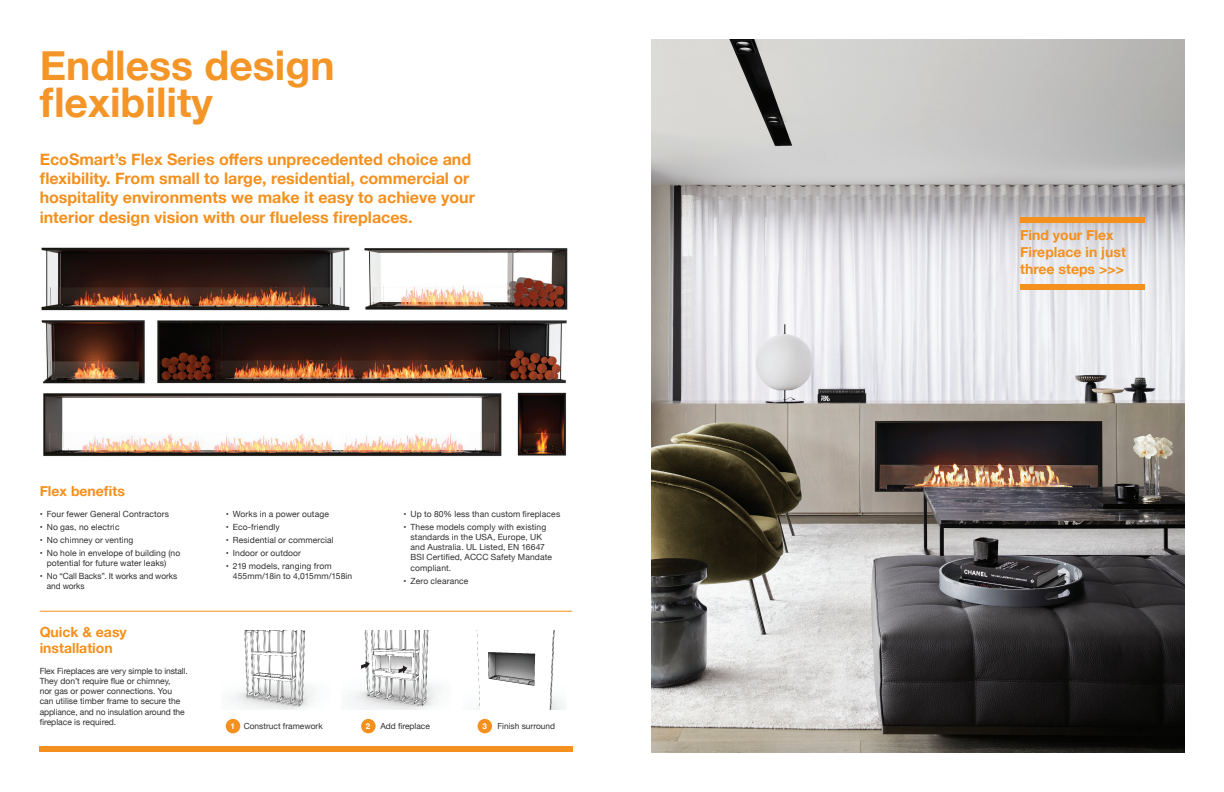
<style>
.page{position:relative;width:1224px;height:792px;background:#fff}
.page>*{position:absolute;margin:0;border:0;box-sizing:border-box;transform-origin:0 0}
.t1{font:700 40.8px/37.9px "Helvetica Neue";color:#f49527}
.t2{font:700 16px/19.2px "Helvetica Neue";color:#f4901d}
.t3{font:700 14px/16.8px "Helvetica Neue";color:#f4901d}
.t4{font:8.5px/10.2px "Helvetica Neue";letter-spacing:.01em;color:#312f30}
.t5{font:8.4px "Helvetica Neue";color:#312f30}
.t6{font:700 8px "Helvetica Neue";color:#fff}
.s1{font-weight:700;font-size:8px;color:#fff}
</style>
<div class="page">
<img style="left:652px;top:40px;width:532px;height:712px">
<div style="left:226px;top:719px;width:14px;height:14px;background:#f4901d;border-radius:50%"></div>
<div style="left:478px;top:719px;width:14px;height:14px;background:#f4901d;border-radius:50%"></div>
<img style="left:231px;top:630px;width:84px;height:80px">
<div style="left:361px;top:719px;width:15px;height:14px;background:#f4901d;border-radius:50%"></div>
<img style="left:350px;top:630px;width:90px;height:80px">
<svg style="left:361px;top:661px;width:9px;height:8px"></svg>
<svg style="left:399px;top:666px;width:8px;height:7px"></svg>
<img style="left:476px;top:630px;width:88px;height:80px">
<hr style="left:40px;top:611px;width:532px;height:1px;background:#f4901d">
<img style="left:41px;top:247px;width:527px;height:210px">
<div style="left:39px;top:746px;width:533px;height:6px;background:#f4901d"></div>
<div style="left:1020px;top:217px;width:125px;height:6px;background:#f4901d"></div>
<div style="left:1020px;top:284px;width:125px;height:6px;background:#f4901d"></div>
<h1 class="t1" style="left:40px;top:47px;width:296px">Endless design flexibility</h1>
<h2 class="t2" style="left:40px;top:150px;width:437px">EcoSmart’s Flex Series offers unprecedented choice and flexibility. From small to large, residential, commercial or hospitality environments we make it easy to achieve your interior design vision with our flueless fireplaces.</h2>
<h3 class="t3" style="left:40px;top:483px;width:87px">Flex benefits</h3>
<p class="t4" style="left:40px;top:509px;width:131px">• Four fewer General Contractors</p>
<p class="t4" style="left:40px;top:522px;width:81px">• No gas, no electric</p>
<p class="t4" style="left:40px;top:535px;width:95px">• No chimney or venting</p>
<p class="t4" style="left:47px;top:548px;width:135px;text-indent:-7px">• No hole in envelope of building (no potential for future water leaks)</p>
<p class="t4" style="left:47px;top:572px;width:132px;text-indent:-7px">• No “Call Backs”. It works and works and works</p>
<h3 class="t3" style="left:40px;top:624px;width:89px">Quick &amp; easy installation</h3>
<p class="t4" style="left:40px;top:666px;width:150px">Flex Fireplaces are very simple to install.<br>They don’t require flue or chimney,<br>nor gas or power connections. You can utilise timber frame to secure the appliance, and no insulation around the fireplace is required.</p>
<p class="t4" style="left:226px;top:509px;width:105px">• Works in a power outage</p>
<p class="t4" style="left:226px;top:522px;width:55px">• Eco-friendly</p>
<p class="t4" style="left:226px;top:535px;width:110px">• Residential or commercial</p>
<p class="t4" style="left:226px;top:548px;width:77px">• Indoor or outdoor</p>
<p class="t4" style="left:233px;top:561px;width:121px;text-indent:-7px">• 219 models, ranging from<br>455mm/18in to 4,015mm/158in</p>
<p class="t4" style="left:403px;top:509px;width:158px">• Up to 80% less than custom fireplaces</p>
<p class="t4" style="left:411px;top:522px;width:143px;text-indent:-7px">• These models comply with existing standards in the USA, Europe, UK and Australia. UL Listed, EN 16647<br>BSI Certified, ACCC Safety Mandate compliant.</p>
<p class="t4" style="left:403px;top:576px;width:67px">• Zero clearance</p>
<p class="t5" style="left:231px;top:720px;width:94px"><span class="s1">1</span> Construct framework</p>
<p class="t5" style="left:366px;top:720px;width:66px"><span class="s1">2</span> Add fireplace</p>
<p class="t6" style="left:482px;top:720px;width:6px">3</p>
<p class="t5" style="left:497px;top:720px;width:59px">Finish surround</p>
<h3 class="t3" style="left:1020px;top:227px;width:107px">Find your Flex<br>Fireplace in just three steps &gt;&gt;&gt;</h3>
</div>
